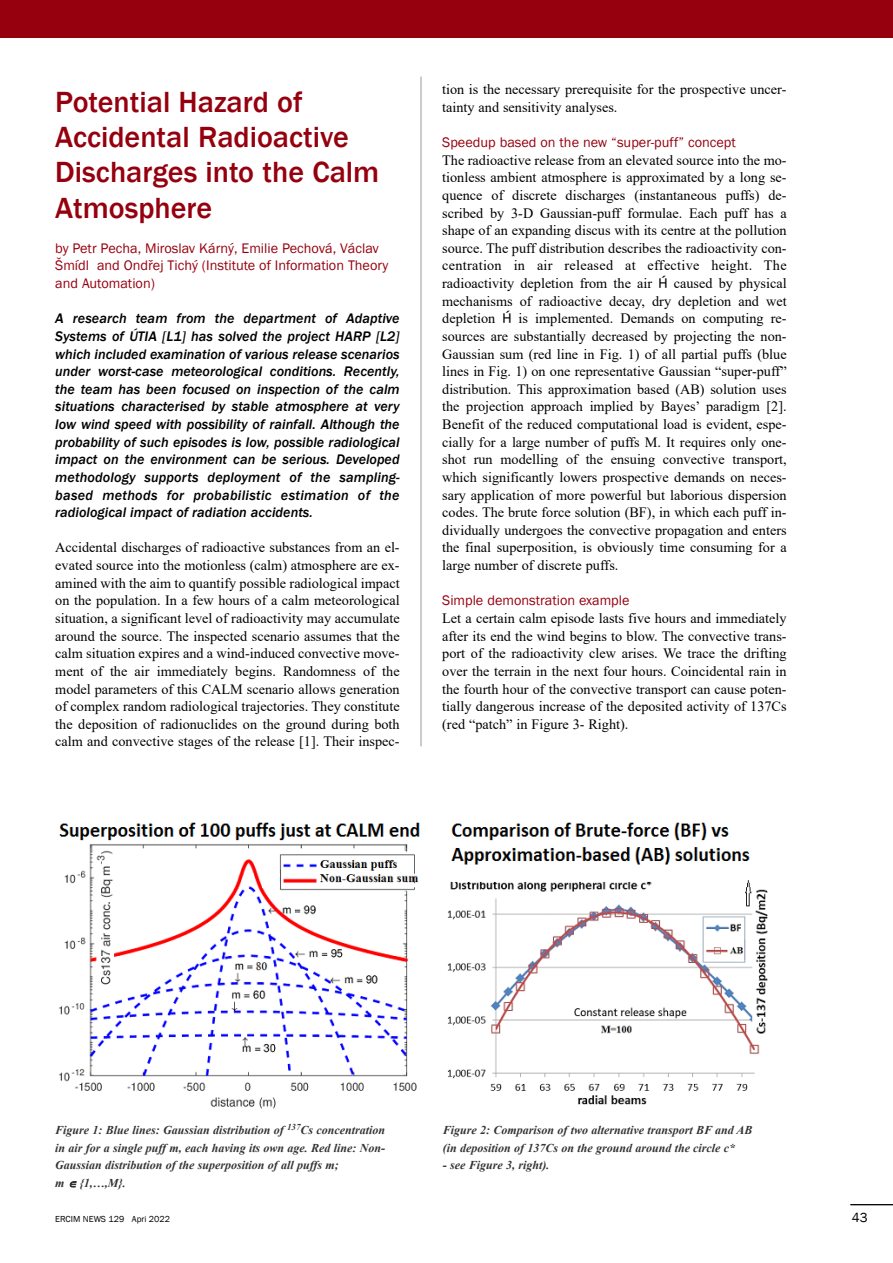
<style>
.page{position:relative;width:893px;height:1263px;background:#fff}
.page>*{position:absolute;margin:0;border:0;box-sizing:border-box;transform-origin:0 0}
.t1{font:500 30px/35.2px "Franklin Gothic";color:#96000e}
.t2{font:14.25px/17.5px "Times New Roman";color:#000;text-align:justify}
.t3{font:italic 500 14.25px/17.5px "Franklin Gothic";color:#000;text-align:justify}
.t4{font:14.25px/17.5px "Franklin Gothic";color:#96000e}
.t5{font:13.5px "Franklin Gothic";color:#000}
.t6{font:italic 700 12px/17.7px "Times New Roman";color:#333}
.t7{font:9px "Franklin Gothic";color:#000}
</style>
<div class="page">
<hr style="left:421px;top:77px;width:1px;height:669px;background:#999">
<hr style="left:850px;top:1204px;width:43px;height:1px;background:#000">
<div style="left:0;top:0;width:893px;height:38px;background:#96000e"></div>
<img style="left:59px;top:822px;width:709px;height:287px">
<h1 class="t1" style="left:55px;top:84px;width:326px">Potential Hazard of<br>Accidental Radioactive<br>Discharges into the Calm<br>Atmosphere</h1>
<p class="t4" style="left:55px;top:239px;width:335px">by Petr Pecha, Miroslav Kárný, Emilie Pechová, Václav<br>Šmídl and Ondřej Tichý (Institute of Information Theory and Automation)</p>
<p class="t3" style="left:55px;top:310px;width:346px">A research team from the department of Adaptive Systems of ÚTIA [L1] has solved the project HARP [L2] which included examination of various release scenarios under worst-case meteorological conditions. Recently, the team has been focused on inspection of the calm situations characterised by stable atmosphere at very low wind speed with possibility of rainfall. Although the probability of such episodes is low, possible radiological impact on the environment can be serious. Developed methodology supports deployment of the sampling&shy;based methods for probabilistic estimation of the radiological impact of radiation accidents.</p>
<p class="t2" style="left:55px;top:539px;width:346px">Accidental discharges of radioactive substances from an el&shy;evated source into the motionless (calm) atmosphere are ex&shy;amined with the aim to quantify possible radiological impact on the population. In a few hours of a calm meteorological situation, a significant level of radioactivity may accumulate around the source. The inspected scenario assumes that the calm situation expires and a wind-induced convective move&shy;ment of the air immediately begins. Randomness of the model parameters of this CALM scenario allows generation of complex random radiological trajectories. They constitute the deposition of radionuclides on the ground during both calm and convective stages of the release [1]. Their inspec-</p>
<p class="t2" style="left:442px;top:81px;width:346px">tion is the necessary prerequisite for the prospective uncer&shy;tainty and sensitivity analyses.</p>
<p class="t4" style="left:442px;top:133px;width:295px">Speedup based on the new “super-puff” concept</p>
<p class="t2" style="left:442px;top:151px;width:346px">The radioactive release from an elevated source into the mo&shy;tionless ambient atmosphere is approximated by a long se&shy;quence of discrete discharges (instantaneous puffs) de&shy;scribed by 3-D Gaussian-puff formulae. Each puff has a shape of an expanding discus with its centre at the pollution source. The puff distribution describes the radioactivity con&shy;centration in air released at effective height. The radioactivity depletion from the air</p>
<p class="t2" style="left:442px;top:274px;width:346px;text-indent:231px">caused by physical mechanisms of radioactive decay, dry depletion and wet depletion</p>
<p class="t2" style="left:442px;top:310px;width:346px;text-indent:76px">is implemented. Demands on computing re&shy;sources are substantially decreased by projecting the non-Gaussian sum (red line in Fig. 1) of all partial puffs (blue lines in Fig. 1) on one representative Gaussian “super-puff” distribution. This approximation based (AB) solution uses the projection approach implied by Bayes’ paradigm [2].<br>Benefit of the reduced computational load is evident, espe&shy;cially for a large number of puffs M. It requires only one&shy;shot run modelling of the ensuing convective transport, which significantly lowers prospective demands on neces&shy;sary application of more powerful but laborious dispersion codes. The brute force solution (BF), in which each puff in&shy;dividually undergoes the convective propagation and enters the final superposition, is obviously time consuming for a large number of discrete puffs.</p>
<p class="t4" style="left:442px;top:592px;width:189px">Simple demonstration example</p>
<p class="t2" style="left:442px;top:609px;width:346px">Let a certain calm episode lasts five hours and immediately after its end the wind begins to blow. The convective trans&shy;port of the radioactivity clew arises. We trace the drifting over the terrain in the next four hours. Coincidental rain in the fourth hour of the convective transport can cause poten&shy;tially dangerous increase of the deposited activity of 137Cs (red “patch” in Figure 3- Right).</p>
<p class="t6" style="left:55px;top:1121px;width:331px">Figure 1: Blue lines: Gaussian distribution of <sup>137</sup>Cs concentration in air for a single puff m, each having its own age. Red line: Non-Gaussian distribution of the superposition of all puffs m;<br>m</p>
<p class="t6" style="left:80px;top:1174px;width:48px">{1,…,M}.</p>
<p class="t6" style="left:443px;top:1121px;width:311px">Figure 2: Comparison of two alternative transport BF and AB (in deposition of 137Cs on the ground around the circle c*</p>
<p class="t6" style="left:443px;top:1156px;width:108px">- see Figure 3, right).</p>
<p class="t7" style="left:55px;top:1214px;width:116px">ERCIM NEWS 129 Apri 2022</p>
<p class="t5" style="left:852px;top:1210px;width:17px">43</p>
</div>
